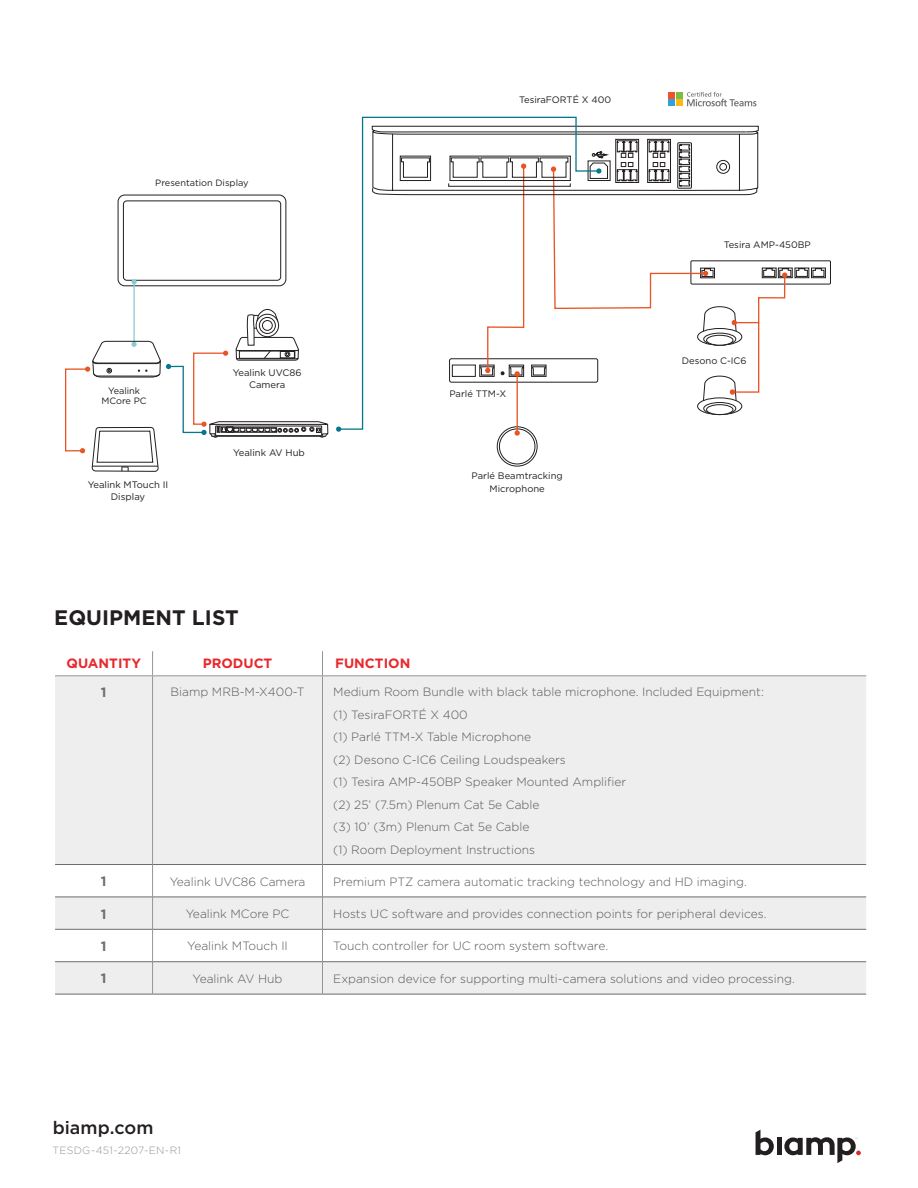
<style>
.page{position:relative;width:918px;height:1188px;background:#fff}
.page>*{position:absolute;margin:0;border:0;box-sizing:border-box;transform-origin:0 0}
.t1{font:700 21px "Gotham";color:#231f20}
.t2{font:500 18px "Gotham";color:#231f20}
.Table_Quantity{font:700 13.5px "Gotham";color:#e9282d}
.Table_Quantity-2{font:700 13.5px "Gotham";color:#6c6d70}
.Table_Copy{font:300 12px "Gotham";color:#57585a}
.t3{font:300 10.5px "Gotham";letter-spacing:.025em;color:#939598}
.t4{font:9.45px/12.6px "Gotham";color:#231f20;text-align:center}
.t5{font:9.15px/9.8px "Gotham";color:#231f20;text-align:center}
</style>
<div class="page">
<svg style="left:756px;top:1130px;width:18px;height:25px"></svg>
<div style="left:777px;top:1138px;width:5px;height:17px;background:#231f20"></div>
<svg style="left:784px;top:1137px;width:77px;height:26px"></svg>
<div style="left:55px;top:676px;width:811px;height:318px;background:#eeeeef"></div>
<svg style="left:55px;top:865px;width:811px;height:96px"></svg>
<hr style="left:152px;top:676px;width:1px;height:188px;background:#939598">
<hr style="left:322px;top:676px;width:1px;height:188px;background:#939598">
<svg style="left:152px;top:651px;width:1px;height:24px"></svg>
<svg style="left:322px;top:651px;width:1px;height:24px"></svg>
<hr style="left:55px;top:675px;width:98px;height:1px;background:#939598">
<hr style="left:153px;top:675px;width:169px;height:1px;background:#939598">
<hr style="left:322px;top:675px;width:544px;height:1px;background:#939598">
<hr style="left:152px;top:897px;width:1px;height:32px;background:#939598">
<hr style="left:152px;top:962px;width:1px;height:32px;background:#939598">
<hr style="left:322px;top:897px;width:1px;height:32px;background:#939598">
<hr style="left:322px;top:962px;width:1px;height:32px;background:#939598">
<hr style="left:55px;top:864px;width:98px;height:1px;background:#6c6d70">
<hr style="left:153px;top:864px;width:169px;height:1px;background:#6c6d70">
<hr style="left:322px;top:864px;width:544px;height:1px;background:#6c6d70">
<hr style="left:152px;top:865px;width:1px;height:32px;background:#939598">
<hr style="left:322px;top:865px;width:1px;height:32px;background:#939598">
<hr style="left:55px;top:897px;width:98px;height:1px;background:#6c6d70">
<hr style="left:55px;top:961px;width:98px;height:1px;background:#6c6d70">
<hr style="left:153px;top:897px;width:169px;height:1px;background:#6c6d70">
<hr style="left:153px;top:961px;width:169px;height:1px;background:#6c6d70">
<hr style="left:322px;top:897px;width:544px;height:1px;background:#6c6d70">
<hr style="left:322px;top:961px;width:544px;height:1px;background:#6c6d70">
<hr style="left:55px;top:929px;width:98px;height:1px;background:#6c6d70">
<hr style="left:55px;top:994px;width:98px;height:1px;background:#6c6d70">
<hr style="left:153px;top:929px;width:169px;height:1px;background:#6c6d70">
<hr style="left:153px;top:994px;width:169px;height:1px;background:#6c6d70">
<hr style="left:322px;top:929px;width:544px;height:1px;background:#6c6d70">
<hr style="left:322px;top:994px;width:544px;height:1px;background:#6c6d70">
<hr style="left:152px;top:930px;width:1px;height:31px;background:#939598">
<hr style="left:322px;top:930px;width:1px;height:31px;background:#939598">
<svg style="left:497px;top:427px;width:40px;height:39px"></svg>
<div style="left:497px;top:426px;width:40px;height:40px;border:1px solid #231f20;border-radius:50%"></div>
<div style="left:499px;top:429px;width:36px;height:35px;background:#fff;border-radius:50%"></div>
<div style="left:499px;top:429px;width:36px;height:35px;border:1px solid #231f20;border-radius:50%"></div>
<svg style="left:515px;top:430px;width:5px;height:6px"></svg>
<div style="left:669px;top:92px;width:6px;height:7px;background:#f05125"></div>
<div style="left:676px;top:92px;width:7px;height:7px;background:#7ebb42"></div>
<svg style="left:669px;top:100px;width:6px;height:6px"></svg>
<div style="left:676px;top:100px;width:7px;height:6px;background:#fdb813"></div>
<svg style="left:687px;top:92px;width:70px;height:14px"></svg>
<div style="left:118px;top:195px;width:168px;height:91px;background:linear-gradient(to bottom,#f8f7f7,#fbfbfb);border-radius:7px"></div>
<div style="left:118px;top:195px;width:168px;height:91px;border:1px solid #231f20;border-radius:7px"></div>
<div style="left:123px;top:201px;width:158px;height:79px;background:#fff;border-radius:3px"></div>
<div style="left:123px;top:201px;width:158px;height:80px;border:1px solid #231f20;border-radius:3px"></div>
<hr style="left:133px;top:282px;width:2px;height:62px;background:#84cdd4">
<svg style="left:131px;top:279px;width:6px;height:5px"></svg>
<svg style="left:341px;top:116px;width:259px;height:314px"></svg>
<svg style="left:372px;top:126px;width:454px;height:295px"></svg>
<svg style="left:65px;top:303px;width:276px;height:169px"></svg>
<p class="t5" style="left:155px;top:178px;width:95px">Presentation Display</p>
<p class="t5" style="left:102px;top:386px;width:47px">Yealink<br>MCore PC</p>
<p class="t4" style="left:233px;top:366px;width:70px">Yealink UVC86<br>Camera</p>
<p class="t4" style="left:233px;top:446px;width:73px">Yealink AV Hub</p>
<p class="t4" style="left:88px;top:478px;width:82px">Yealink MTouch II<br>Display</p>
<p class="t4" style="left:519px;top:93px;width:93px">TesiraFORTÉ X 400</p>
<p class="t4" style="left:449px;top:387px;width:58px">Parlé TTM-X</p>
<p class="t4" style="left:472px;top:469px;width:93px">Parlé Beamtracking<br>Microphone</p>
<p class="t4" style="left:724px;top:238px;width:89px">Tesira AMP-450BP</p>
<p class="t4" style="left:682px;top:354px;width:66px">Desono C-IC6</p>
<p class="t1" style="left:54px;top:604px;width:186px">EQUIPMENT LIST</p>
<p class="Table_Quantity" style="left:67px;top:654px;width:76px">QUANTITY</p>
<p class="Table_Quantity" style="left:203px;top:654px;width:71px">PRODUCT</p>
<p class="Table_Quantity" style="left:335px;top:654px;width:77px">FUNCTION</p>
<p class="Table_Quantity-2" style="left:101px;top:684px;width:7px">1</p>
<p class="Table_Copy" style="left:170px;top:684px;width:136px">Biamp MRB-M-X400-T</p>
<p class="Table_Copy" style="left:333px;top:684px;width:432px">Medium Room Bundle with black table microphone. Included Equipment:</p>
<p class="Table_Copy" style="left:333px;top:707px;width:136px">(1) TesiraFORTÉ X 400</p>
<p class="Table_Copy" style="left:333px;top:729px;width:199px">(1) Parlé TTM-X Table Microphone</p>
<p class="Table_Copy" style="left:333px;top:752px;width:234px">(2) Desono C-IC6 Ceiling Loudspeakers</p>
<p class="Table_Copy" style="left:333px;top:774px;width:295px">(1) Tesira AMP-450BP Speaker Mounted Amplifier</p>
<p class="Table_Copy" style="left:333px;top:797px;width:208px">(2) 25’ (7.5m) Plenum Cat 5e Cable</p>
<p class="Table_Copy" style="left:333px;top:819px;width:198px">(3) 10’ (3m) Plenum Cat 5e Cable</p>
<p class="Table_Copy" style="left:333px;top:842px;width:203px">(1) Room Deployment Instructions</p>
<p class="Table_Quantity-2" style="left:101px;top:872px;width:7px">1</p>
<p class="Table_Copy" style="left:170px;top:874px;width:137px">Yealink UVC86 Camera</p>
<p class="Table_Copy" style="left:333px;top:874px;width:415px">Premium PTZ camera automatic tracking technology and HD imaging.</p>
<p class="Table_Quantity-2" style="left:101px;top:905px;width:7px">1</p>
<p class="Table_Copy" style="left:186px;top:906px;width:105px">Yealink MCore PC</p>
<p class="Table_Copy" style="left:333px;top:906px;width:435px">Hosts UC software and provides connection points for peripheral devices.</p>
<p class="Table_Quantity-2" style="left:101px;top:937px;width:7px">1</p>
<p class="Table_Copy" style="left:187px;top:938px;width:102px">Yealink MTouch II</p>
<p class="Table_Copy" style="left:333px;top:938px;width:276px">Touch controller for UC room system software.</p>
<p class="Table_Quantity-2" style="left:101px;top:970px;width:7px">1</p>
<p class="Table_Copy" style="left:192px;top:971px;width:92px">Yealink AV Hub</p>
<p class="Table_Copy" style="left:333px;top:971px;width:463px">Expansion device for supporting multi-camera solutions and video processing.</p>
<p class="t2" style="left:53px;top:1116px;width:102px">biamp.com</p>
<p class="t3" style="left:52px;top:1144px;width:130px">TESDG-451-2207-EN-R1</p>
</div>
